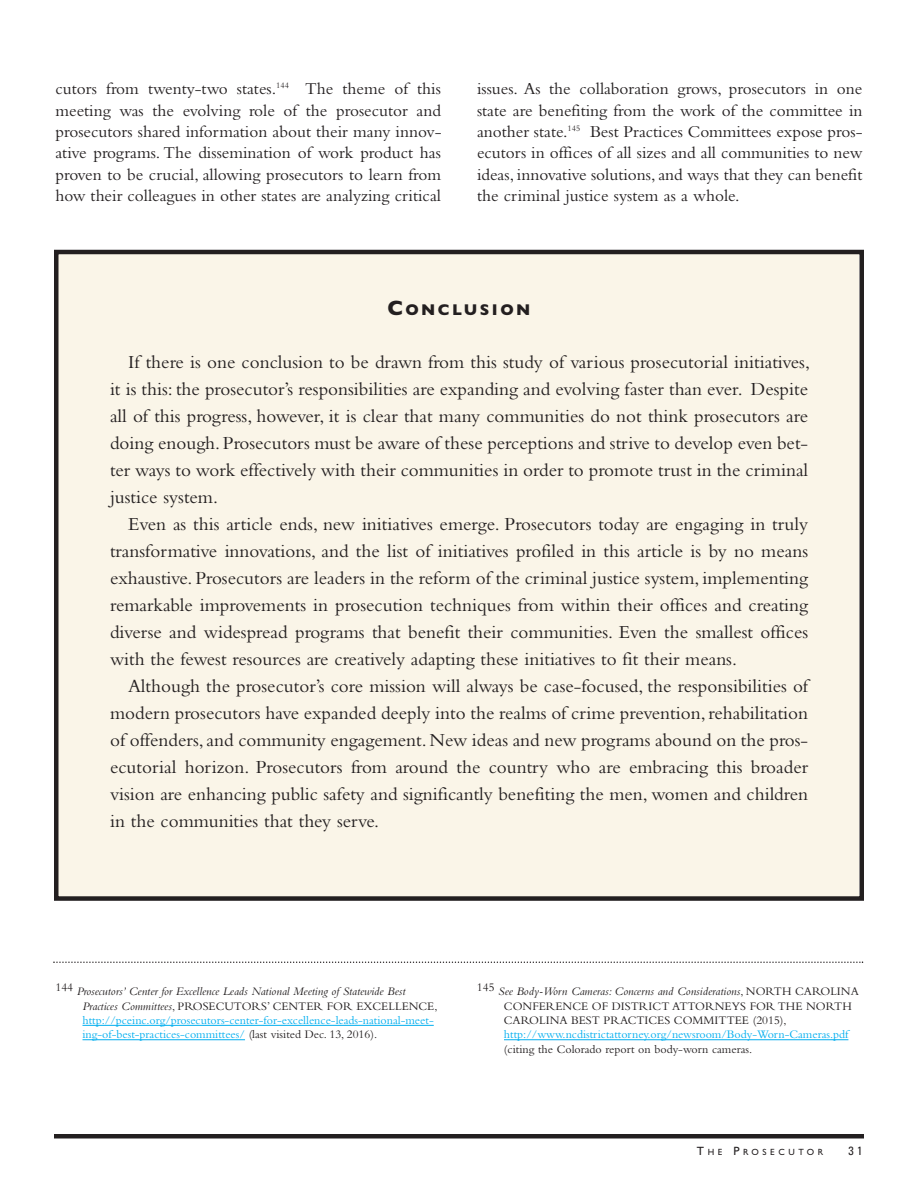
<style>
.page{position:relative;width:918px;height:1188px;background:#fff}
.page>*{position:absolute;margin:0;border:0;box-sizing:border-box;transform-origin:0 0}
.t1{font:19.2px/27px "Bembo";color:#231f20;text-align:justify}
.t2{font:17.25px/21.5px "Bembo";color:#231f20;text-align:justify}
.t3{font:700 15.75px "Gill Sans";letter-spacing:.16em;color:#231f20}
.t4{font:12px/14.4px "Bembo";color:#00aeef}
.t5{font:12px/14.4px "Bembo";color:#231f20}
.t6{font:condensed 12px "Univers";color:#231f20}
.t7{font:9px "Gill Sans";letter-spacing:.4em;color:#231f20}
.s1{font-size:21px}
.s2{font-style:italic;color:#231f20}
.s3{color:#231f20}
.s4{font-style:italic}
.s5{font-size:12px}
</style>
<div class="page">
<hr style="left:54px;top:1134px;width:810px;height:4px;background:#231f20">
<div style="left:58px;top:254px;width:802px;height:642px;background:#faf5e8"></div>
<div style="left:54px;top:250px;width:810px;height:651px;border:4px solid #231f20"></div>
<hr style="left:82px;top:1025px;width:347px;height:1px;background:#00aeef">
<hr style="left:82px;top:1039px;width:163px;height:1px;background:#00aeef">
<hr style="left:504px;top:1039px;width:344px;height:1px;background:#00aeef">
<svg style="left:53px;top:962px;width:810px;height:1px"></svg>
<p class="t2" style="left:56px;top:80px;width:388px">cutors from twenty-two states.<sup>144</sup> The theme of this meeting was the evolving role of the prosecutor and prosecutors shared information about their many innov&shy;ative programs. The dissemination of work product has proven to be crucial, allowing prosecutors to learn from how their colleagues in other states are analyzing critical</p>
<p class="t2" style="left:477px;top:80px;width:387px">issues. As the collaboration grows, prosecutors in one state are benefiting from the work of the committee in another state.<sup>145</sup> Best Practices Committees expose pros&shy;ecutors in offices of all sizes and all communities to new ideas, innovative solutions, and ways that they can benefit the criminal justice system as a whole.</p>
<p class="t3" style="left:388px;top:300px;width:144px"><span class="s1">C</span>ONCLUSION</p>
<p class="t1" style="left:110px;top:350px;width:702px;text-indent:18px">If there is one conclusion to be drawn from this study of various prosecutorial initiatives, it is this: the prosecutor’s responsibilities are expanding and evolving faster than ever. Despite all of this progress, however, it is clear that many communities do not think prosecutors are doing enough. Prosecutors must be aware of these perceptions and strive to develop even bet&shy;ter ways to work effectively with their communities in order to promote trust in the criminal justice system.</p>
<p class="t1" style="left:110px;top:512px;width:700px;text-indent:18px">Even as this article ends, new initiatives emerge. Prosecutors today are engaging in truly transformative innovations, and the list of initiatives profiled in this article is by no means exhaustive. Prosecutors are leaders in the reform of the criminal justice system, implementing remarkable improvements in prosecution techniques from within their offices and creating diverse and widespread programs that benefit their communities. Even the smallest offices with the fewest resources are creatively adapting these initiatives to fit their means.</p>
<p class="t1" style="left:110px;top:674px;width:700px;text-indent:18px">Although the prosecutor’s core mission will always be case-focused, the responsibilities of modern prosecutors have expanded deeply into the realms of crime prevention,rehabilitation of offenders,and community engagement. New ideas and new programs abound on the pros&shy;ecutorial horizon. Prosecutors from around the country who are embracing this broader vision are enhancing public safety and significantly benefiting the men, women and children in the communities that they serve.</p>
<p class="t4" style="left:82px;top:985px;width:357px;text-indent:-27px"><sup>144</sup> <span class="s2">Prosecutors’ Center for Excellence Leads National Meeting of Statewide Best Practices Committees</span><span class="s3">, PROSECUTORS’ CENTER FOR EXCELLENCE, </span>http://pceinc.org/prosecutors-center-for-excellence-leads-national-meet&shy;ing-of-best-practices-committees/ <span class="s3">(last visited Dec. 13, 2016).</span></p>
<p class="t5" style="left:504px;top:985px;width:356px;text-indent:-27px">145 <span class="s4">See Body-Worn Cameras: Concerns and Considerations</span>, NORTH CAROLINA<br>CONFERENCE OF DISTRICT ATTORNEYS FOR THE NORTH<br>CAROLINA BEST PRACTICES COMMITTEE (2015),</p>
<p class="t4" style="left:504px;top:1029px;width:346px">http://www.ncdistrictattorney.org/newsroom/Body-Worn-Cameras.pdf</p>
<p class="t5" style="left:504px;top:1043px;width:250px">(citing the Colorado report on body-worn cameras.</p>
<p class="t7" style="left:697px;top:1147px;width:128px"><span class="s5">T</span>HE <span class="s5">P</span>ROSECUTOR</p>
<p class="t6" style="left:849px;top:1147px;width:15px">3 1</p>
</div>
